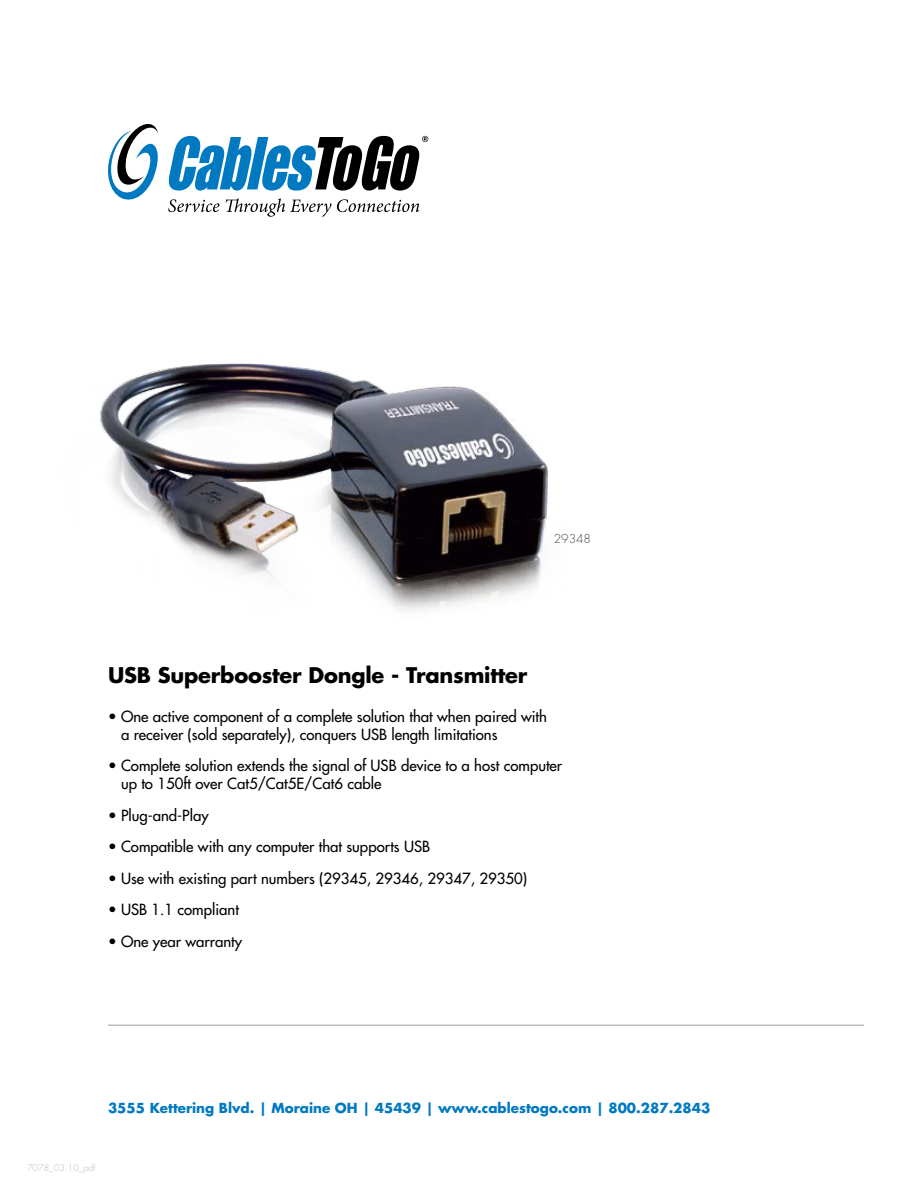
<style>
.page{position:relative;width:918px;height:1188px;background:#fff}
.page>*{position:absolute;margin:0;border:0;box-sizing:border-box;transform-origin:0 0}
.t1{font:700 21px "Futura Std";letter-spacing:-.01em;color:#000}
.t2{font:500 15px/18px "Futura Std";color:#000}
.t3{font:700 13.5px "Futura Std";color:#0079c1}
.t4{font:300 12px "Futura Std";color:#4d4d4f}
.t5{font:300 9px "Futura Std";color:#bcbdc0}
</style>
<div class="page">
<svg style="left:168px;top:199px;width:52px;height:13px"></svg>
<svg style="left:226px;top:198px;width:105px;height:19px"></svg>
<svg style="left:337px;top:199px;width:82px;height:13px"></svg>
<svg style="left:108px;top:124px;width:51px;height:76px"></svg>
<svg style="left:168px;top:136px;width:260px;height:55px"></svg>
<hr style="left:108px;top:1024px;width:756px;height:2px;background:#bcbdc0">
<img style="left:100px;top:363px;width:449px;height:248px">
<p class="t4" style="left:554px;top:532px;width:39px">29348</p>
<h1 class="t1" style="left:108px;top:661px;width:421px">USB Superbooster Dongle - Transmitter</h1>
<p class="t2" style="left:121px;top:707px;width:428px;text-indent:-13px">• One active component of a complete solution that when paired with a receiver (sold separately), conquers USB length limitations</p>
<p class="t2" style="left:121px;top:757px;width:443px;text-indent:-13px">• Complete solution extends the signal of USB device to a host computer up to 150ft over Cat5/Cat5E/Cat6 cable</p>
<p class="t2" style="left:108px;top:806px;width:102px">• Plug-and-Play</p>
<p class="t2" style="left:108px;top:838px;width:324px">• Compatible with any computer that supports USB</p>
<p class="t2" style="left:108px;top:869px;width:421px">• Use with existing part numbers (29345, 29346, 29347, 29350)</p>
<p class="t2" style="left:108px;top:901px;width:132px">• USB 1.1 compliant</p>
<p class="t2" style="left:108px;top:932px;width:136px">• One year warranty</p>
<p class="t3" style="left:108px;top:1099px;width:604px">3555 Kettering Blvd. | Moraine OH | 45439 | www.cablestogo.com | 800.287.2843</p>
<p class="t5" style="left:27px;top:1163px;width:70px">7078_03.10_pdf</p>
</div>
